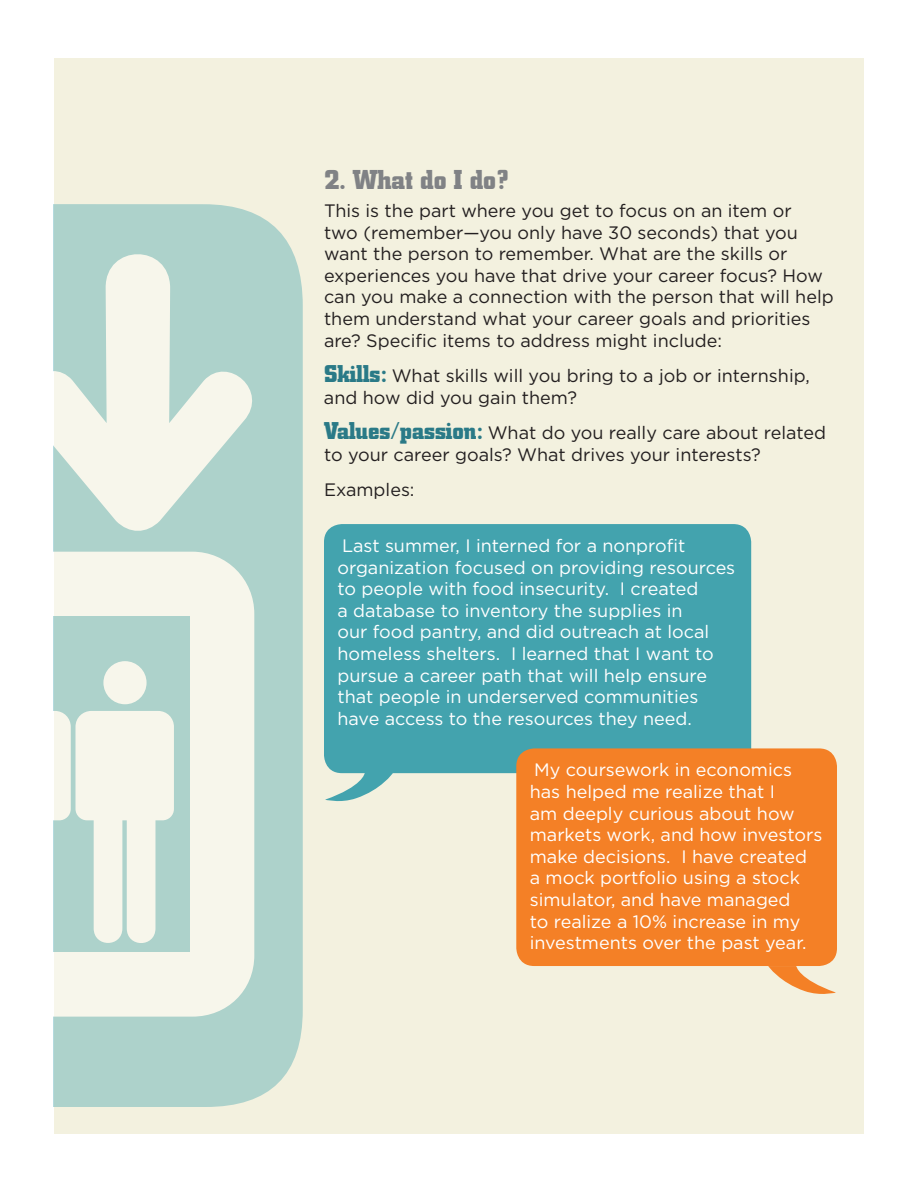
<style>
.page{position:relative;width:918px;height:1188px;background:#fff}
.page>*{position:absolute;margin:0;border:0;box-sizing:border-box;transform-origin:0 0}
.t1{font:700 27px "City";color:#808285}
.t2{font:18px/21.6px "Gotham";color:#fff}
.t3{font:18px/21.6px "Gotham";color:#231f20}
.s1{font-family:"City";font-weight:700;font-size:24px;color:#2a7a87}
</style>
<div class="page">
<div style="left:54px;top:58px;width:810px;height:1076px;background:#f3f1df"></div>
<svg style="left:53px;top:204px;width:250px;height:903px;background:#b0d3cc"></svg>
<div style="left:53px;top:552px;width:201px;height:465px;background:#f7f6eb"></div>
<div style="left:0;top:617px;width:190px;height:335px;background:#add2cb"></div>
<svg style="left:53px;top:243px;width:217px;height:291px;fill:#add2cb"></svg>
<div style="left:103px;top:661px;width:44px;height:43px;background:#f7f6eb;border-radius:50%"></div>
<svg style="left:52px;top:711px;width:122px;height:237px"></svg>
<div style="left:0;top:191px;width:52px;height:943px;background:#fff"></div>
<div style="left:324px;top:524px;width:427px;height:278px;background:#43a3ae"></div>
<svg style="left:516px;top:748px;width:321px;height:246px;background:#f38c3a"></svg>
<h1 class="t1" style="left:324px;top:164px;width:186px">2. What do I do?</h1>
<p class="t3" style="left:324px;top:200px;width:511px">This is the part where you get to focus on an item or<br>two (remember—you only have 30 seconds) that you want the person to remember. What are the skills or experiences you have that drive your career focus? How can you make a connection with the person that will help them understand what your career goals and priorities are? Specific items to address might include:</p>
<p class="t3" style="left:324px;top:365px;width:487px"><span class="s1">Skills:</span> What skills will you bring to a job or internship, and how did you gain them?</p>
<p class="t3" style="left:324px;top:422px;width:504px"><span class="s1">Values/passion:</span> What do you really care about related to your career goals? What drives your interests?</p>
<p class="t3" style="left:324px;top:479px;width:92px">Examples:</p>
<p class="t2" style="left:338px;top:535px;width:399px">Last summer, I interned for a nonprofit organization focused on providing resources to people with food insecurity. I created<br>a database to inventory the supplies in<br>our food pantry, and did outreach at local homeless shelters. I learned that I want to pursue a career path that will help ensure that people in underserved communities have access to the resources they need.</p>
<p class="t2" style="left:530px;top:759px;width:294px">My coursework in economics has helped me realize that I<br>am deeply curious about how markets work, and how investors make decisions. I have created<br>a mock portfolio using a stock simulator, and have managed<br>to realize a 10% increase in my investments over the past year.</p>
</div>
